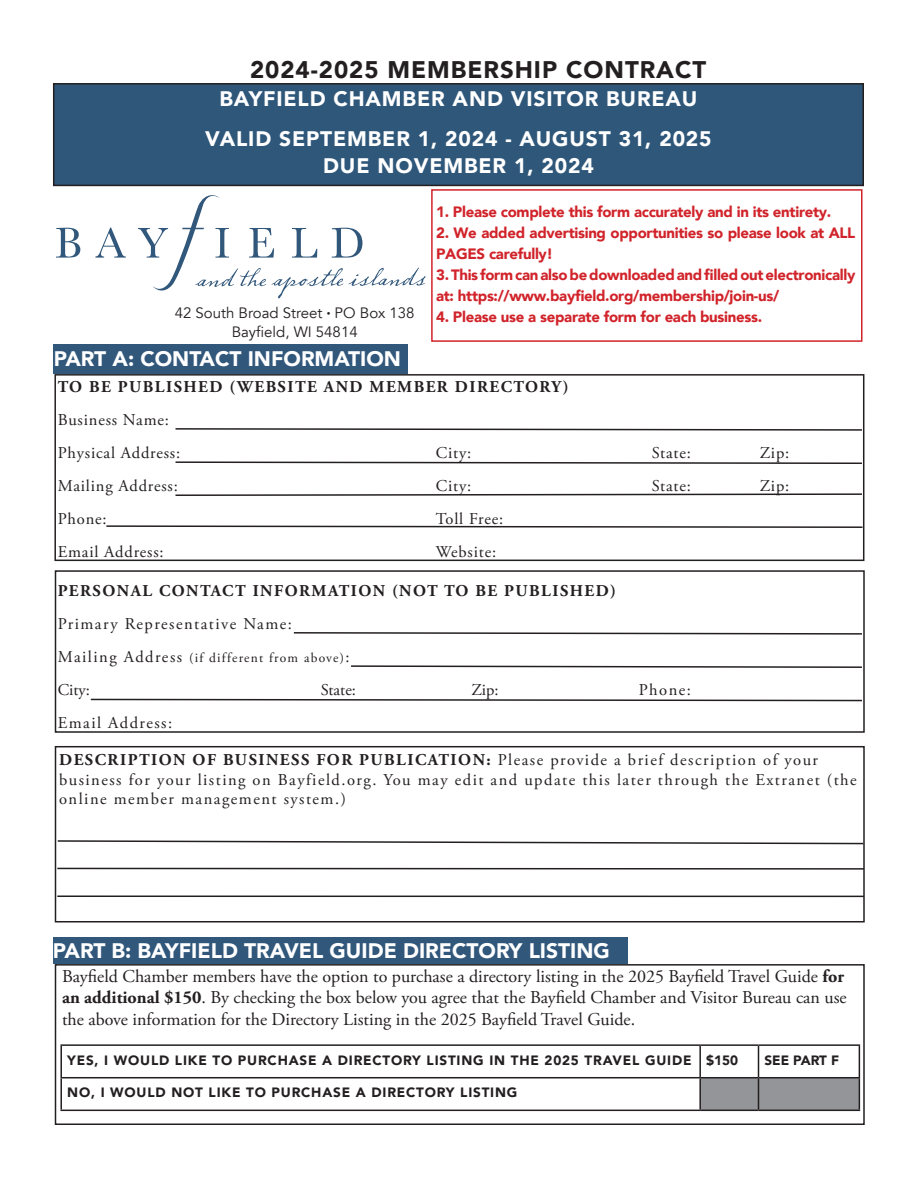
<style>
.page{position:relative;width:918px;height:1188px;background:#fff}
.page>*{position:absolute;margin:0;border:0;box-sizing:border-box;transform-origin:0 0}
.t1{font:900 24px "Avenir";letter-spacing:.04em;color:#231f20}
.t2{font:900 21px/27px "Avenir";letter-spacing:.04em;color:#fff;text-align:center}
.t3{font:900 21px "Avenir";color:#fff}
.t4{font:18px/21.6px "Adobe Garamond Pro";color:#231f20}
.t5{font:16.5px/19.5px "Adobe Garamond Pro";letter-spacing:.09em;color:#231f20}
.t6{font:700 16.5px "Adobe Garamond Pro";letter-spacing:.09em;color:#231f20}
.t7{font:16.5px "Adobe Garamond Pro";letter-spacing:.05em;color:#231f20}
.t8{font:16.5px "Adobe Garamond Pro";letter-spacing:.045em;color:#231f20}
.Body_Text{font:900 15px/21px "Avenir";letter-spacing:-.02em;color:#d1232a}
.t9{font:15px "Avenir";color:#231f20}
.t10{font:900 13.5px "Avenir";letter-spacing:.06em;color:#231f20}
.t11{font:13.5px "Adobe Garamond Pro";letter-spacing:.09em;color:#231f20}
.s1{font-size:7.5px}
.s2{font-size:16.5px}
.s3{font-weight:700}
</style>
<div class="page">
<svg style="left:56px;top:228px;width:24px;height:30px"></svg>
<svg style="left:95px;top:228px;width:31px;height:30px"></svg>
<svg style="left:138px;top:195px;width:288px;height:103px"></svg>
<svg style="left:351px;top:665px;width:511px;height:3px"></svg>
<svg style="left:293px;top:632px;width:569px;height:3px"></svg>
<svg style="left:90px;top:698px;width:772px;height:4px"></svg>
<div style="left:55px;top:570px;width:810px;height:163px;border:2px solid #231f20"></div>
<svg style="left:58px;top:840px;width:804px;height:5px"></svg>
<hr style="left:57px;top:868px;width:807px;height:2px;background:#231f20">
<hr style="left:57px;top:896px;width:807px;height:1px;background:#231f20">
<div style="left:55px;top:746px;width:810px;height:176px;border:2px solid #231f20"></div>
<div style="left:54px;top:374px;width:810px;height:187px;border:2px solid #231f20"></div>
<div style="left:54px;top:345px;width:354px;height:29px;background:#31577b"></div>
<div style="left:54px;top:84px;width:809px;height:101px;background:#2f577a"></div>
<div style="left:53px;top:83px;width:811px;height:103px;border:2px solid #231f20"></div>
<div style="left:53px;top:937px;width:574px;height:27px;background:#31577b"></div>
<div style="left:55px;top:964px;width:810px;height:161px;border:2px solid #231f20"></div>
<svg style="left:701px;top:1078px;width:158px;height:32px;background:#8f9093"></svg>
<hr style="left:60px;top:1044px;width:640px;height:2px;background:#231f20">
<hr style="left:60px;top:1046px;width:2px;height:31px;background:#231f20">
<hr style="left:700px;top:1044px;width:59px;height:2px;background:#231f20">
<hr style="left:699px;top:1046px;width:2px;height:31px;background:#231f20">
<hr style="left:759px;top:1044px;width:101px;height:2px;background:#231f20">
<hr style="left:758px;top:1046px;width:1px;height:31px;background:#231f20">
<hr style="left:859px;top:1046px;width:1px;height:31px;background:#231f20">
<hr style="left:60px;top:1077px;width:640px;height:1px;background:#231f20">
<hr style="left:60px;top:1078px;width:2px;height:32px;background:#231f20">
<hr style="left:700px;top:1077px;width:59px;height:1px;background:#231f20">
<hr style="left:699px;top:1078px;width:2px;height:32px;background:#231f20">
<hr style="left:759px;top:1077px;width:101px;height:1px;background:#231f20">
<hr style="left:758px;top:1078px;width:1px;height:32px;background:#231f20">
<hr style="left:859px;top:1078px;width:1px;height:32px;background:#231f20">
<hr style="left:60px;top:1110px;width:640px;height:1px;background:#231f20">
<hr style="left:700px;top:1110px;width:59px;height:1px;background:#231f20">
<hr style="left:759px;top:1110px;width:101px;height:1px;background:#231f20">
<div style="left:431px;top:189px;width:431px;height:153px;border:2px solid #d1232a"></div>
<svg style="left:175px;top:461px;width:688px;height:4px"></svg>
<svg style="left:175px;top:427px;width:688px;height:4px"></svg>
<svg style="left:175px;top:493px;width:688px;height:4px"></svg>
<svg style="left:106px;top:525px;width:758px;height:4px"></svg>
<p class="t1" style="left:250px;top:49px;width:458px">2024-2025 MEMBERSHIP CONTRACT</p>
<p class="t2" style="left:219px;top:84px;width:480px">BAYFIELD CHAMBER AND VISITOR BUREAU</p>
<p class="t2" style="left:205px;top:125px;width:508px">VALID SEPTEMBER 1, 2024 - AUGUST 31, 2025<br>DUE NOVEMBER 1, 2024</p>
<p class="t9" style="left:175px;top:304px;width:241px">42 South Broad Street <span class="s1">•</span> PO Box 138</p>
<p class="t9" style="left:232px;top:323px;width:127px">Bayfield, WI 54814</p>
<p class="t3" style="left:54px;top:341px;width:349px">PART A: CONTACT INFORMATION</p>
<p class="Body_Text" style="left:436px;top:201px;width:397px">1. Please complete this form accurately and in its entirety.</p>
<p class="Body_Text" style="left:436px;top:222px;width:421px">2. We added advertising opportunities so please look at ALL<br>PAGES carefully!</p>
<p class="Body_Text" style="left:436px;top:264px;width:421px">3. This form can also be downloaded and filled out electronically at: https://www.bayfield.org/membership/join-us/</p>
<p class="Body_Text" style="left:436px;top:306px;width:328px">4. Please use a separate form for each business.</p>
<p class="t6" style="left:58px;top:377px;width:513px">TO BE PUBLISHED (WEBSITE AND MEMBER DIRECTORY)</p>
<p class="t7" style="left:58px;top:410px;width:113px">Business Name:</p>
<p class="t7" style="left:58px;top:443px;width:124px">Physical Address:</p>
<p class="t5" style="left:436px;top:444px;width:37px">City:</p>
<p class="t5" style="left:652px;top:444px;width:41px">State:</p>
<p class="t5" style="left:760px;top:444px;width:31px">Zip:</p>
<p class="t7" style="left:58px;top:476px;width:122px">Mailing Address:</p>
<p class="t5" style="left:436px;top:477px;width:37px">City:</p>
<p class="t5" style="left:652px;top:477px;width:41px">State:</p>
<p class="t5" style="left:760px;top:477px;width:31px">Zip:</p>
<p class="t5" style="left:58px;top:510px;width:50px">Phone:</p>
<p class="t8" style="left:436px;top:509px;width:69px">Toll Free:</p>
<p class="t7" style="left:58px;top:542px;width:107px">Email Address:</p>
<p class="t7" style="left:436px;top:542px;width:62px">Website:</p>
<p class="t6" style="left:58px;top:581px;width:560px">PERSONAL CONTACT INFORMATION (NOT TO BE PUBLISHED)</p>
<p class="t5" style="left:58px;top:615px;width:236px">Primary Representative Name:</p>
<p class="t11" style="left:58px;top:650px;width:293px"><span class="s2">Mailing Address</span> (if different from above)<span class="s2">:</span></p>
<p class="t5" style="left:58px;top:681px;width:34px">City:</p>
<p class="t5" style="left:321px;top:681px;width:37px">State:</p>
<p class="t5" style="left:472px;top:681px;width:29px">Zip:</p>
<p class="t5" style="left:639px;top:681px;width:54px">Phone:</p>
<p class="t5" style="left:58px;top:714px;width:116px">Email Address:</p>
<p class="t5" style="left:59px;top:751px;width:799px"><span class="s3">DESCRIPTION OF BUSINESS FOR PUBLICATION:</span> Please provide a brief description of your business for your listing on Bayfield.org. You may edit and update this later through the Extranet (the online member management system.)</p>
<p class="t3" style="left:53px;top:933px;width:559px">PART B: BAYFIELD TRAVEL GUIDE DIRECTORY LISTING</p>
<p class="t4" style="left:62px;top:966px;width:786px">Bayfield Chamber members have the option to purchase a directory listing in the 2025 Bayfield Travel Guide <span class="s3">for an additional $150</span>. By checking the box below you agree that the Bayfield Chamber and Visitor Bureau can use the above information for the Directory Listing in the 2025 Bayfield Travel Guide.</p>
<p class="t10" style="left:67px;top:1048px;width:626px">YES, I WOULD LIKE TO PURCHASE A DIRECTORY LISTING IN THE 2025 TRAVEL GUIDE</p>
<p class="t10" style="left:706px;top:1048px;width:33px">$150</p>
<p class="t10" style="left:765px;top:1048px;width:76px">SEE PART F</p>
<p class="t10" style="left:67px;top:1081px;width:452px">NO, I WOULD NOT LIKE TO PURCHASE A DIRECTORY LISTING</p>
</div>
